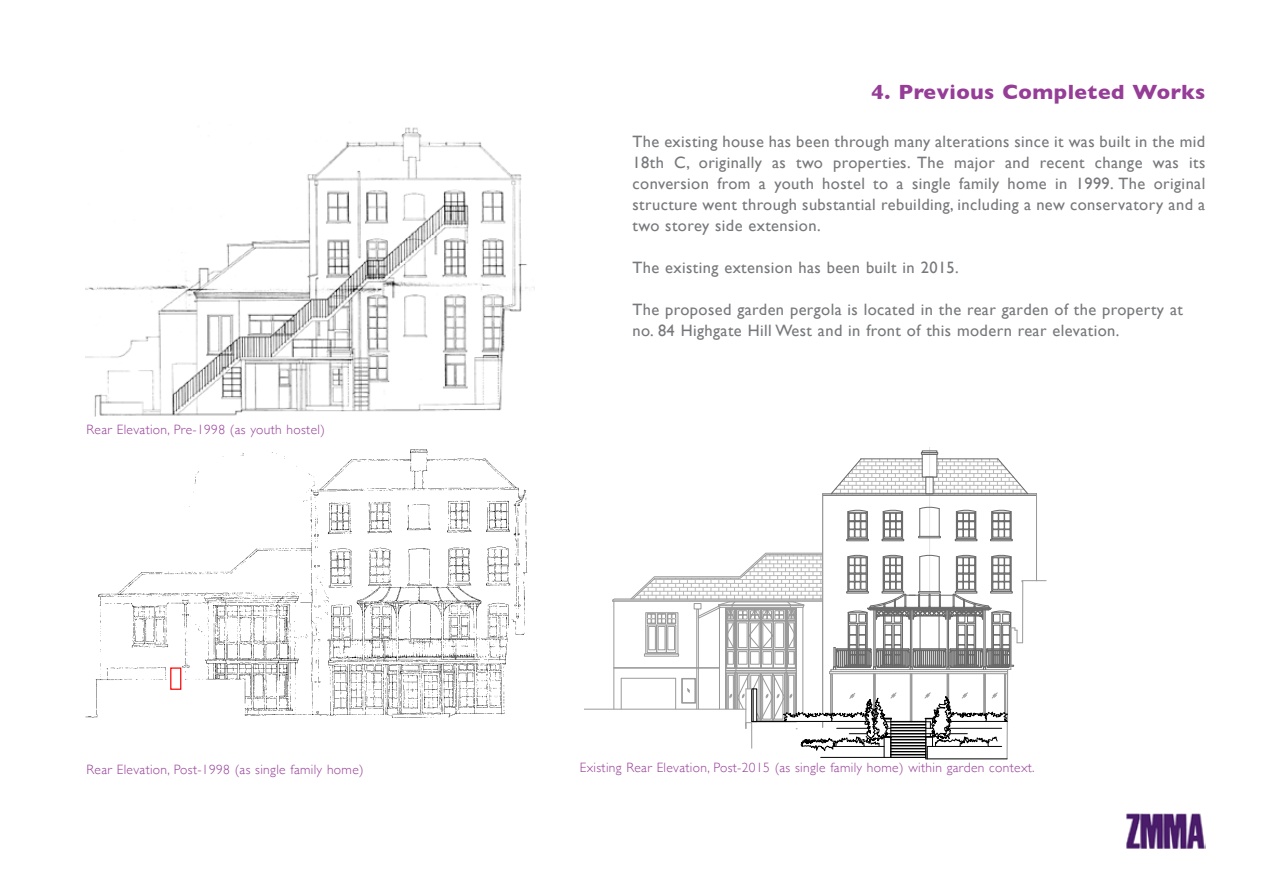
<style>
.page{position:relative;width:1263px;height:893px;background:#fff}
.page>*{position:absolute;margin:0;border:0;box-sizing:border-box;transform-origin:0 0}
.t1{font:700 21px "Gill Sans";letter-spacing:.025em;color:#963d97}
.t2{font:16.5px/21px "Gill Sans";letter-spacing:.025em;color:#77787b;text-align:justify}
.t3{font:300 13.5px "Gill Sans";letter-spacing:.025em;color:#963d97}
</style>
<div class="page">
<img style="left:1126px;top:813px;width:79px;height:36px">
<img style="left:85px;top:127px;width:449px;height:290px">
<img style="left:85px;top:449px;width:443px;height:269px">
<div style="left:170px;top:667px;width:11px;height:23px;border:1px solid #f00"></div>
<hr style="left:929px;top:447px;width:1px;height:165px;background:#e4e4e4">
<hr style="left:823px;top:494px;width:213px;height:1px;background:#686868">
<hr style="left:823px;top:495px;width:213px;height:1px;background:#686868">
<div style="left:918px;top:536px;width:22px;height:2px;border:1px solid #686868"></div>
<svg style="left:919px;top:507px;width:21px;height:29px"></svg>
<div style="left:955px;top:539px;width:22px;height:2px;border:1px solid #686868"></div>
<svg style="left:956px;top:510px;width:20px;height:29px"></svg>
<div style="left:963px;top:513px;width:6px;height:8px;border:1px solid #686868"></div>
<div style="left:969px;top:513px;width:6px;height:8px;border:1px solid #686868"></div>
<div style="left:957px;top:513px;width:6px;height:8px;border:1px solid #686868"></div>
<div style="left:963px;top:522px;width:6px;height:7px;border:1px solid #686868"></div>
<div style="left:969px;top:522px;width:6px;height:7px;border:1px solid #686868"></div>
<div style="left:957px;top:522px;width:6px;height:7px;border:1px solid #686868"></div>
<div style="left:963px;top:530px;width:6px;height:7px;border:1px solid #686868"></div>
<div style="left:969px;top:530px;width:6px;height:7px;border:1px solid #686868"></div>
<div style="left:957px;top:530px;width:6px;height:7px;border:1px solid #686868"></div>
<div style="left:990px;top:539px;width:22px;height:2px;border:1px solid #686868"></div>
<svg style="left:991px;top:510px;width:21px;height:29px"></svg>
<div style="left:1004px;top:530px;width:6px;height:7px;border:1px solid #686868"></div>
<div style="left:882px;top:539px;width:22px;height:2px;border:1px solid #686868"></div>
<svg style="left:883px;top:510px;width:20px;height:29px"></svg>
<div style="left:847px;top:539px;width:21px;height:2px;border:1px solid #686868"></div>
<svg style="left:847px;top:510px;width:21px;height:29px"></svg>
<svg style="left:831px;top:451px;width:197px;height:43px"></svg>
<hr style="left:822px;top:494px;width:1px;height:233px;background:#9a9a9a">
<hr style="left:1036px;top:494px;width:1px;height:87px;background:#9a9a9a">
<svg style="left:585px;top:553px;width:461px;height:206px"></svg>
<p class="t3" style="left:87px;top:419px;width:240px">Rear Elevation, Pre-1998 (as youth hostel)</p>
<p class="t3" style="left:87px;top:759px;width:279px">Rear Elevation, Post-1998 (as single family home)</p>
<p class="t1" style="left:872px;top:76px;width:335px">4. Previous Completed Works</p>
<p class="t2" style="left:632px;top:131px;width:574px">The existing house has been through many alterations since it was built in the mid 18th C, originally as two properties. The major and recent change was its conversion from a youth hostel to a single family home in 1999. The original structure went through substantial rebuilding, including a new conservatory and a two storey side extension.</p>
<p class="t2" style="left:632px;top:257px;width:328px">The existing extension has been built in 2015.</p>
<p class="t2" style="left:632px;top:299px;width:552px">The proposed garden pergola is located in the rear garden of the property at no. 84 Highgate Hill West and in front of this modern rear elevation.</p>
<p class="t3" style="left:580px;top:756px;width:456px">Existing Rear Elevation, Post-2015 (as single family home) within garden context.</p>
</div>
